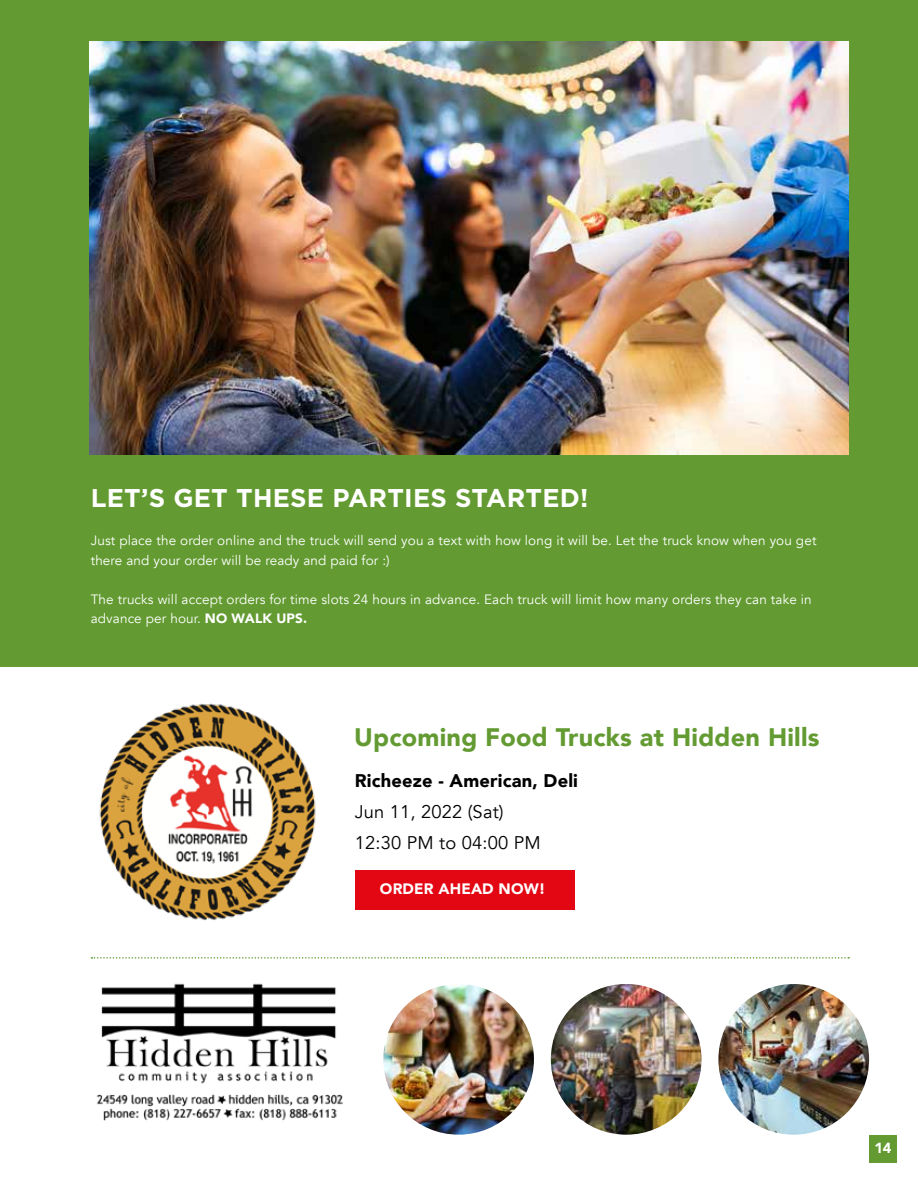
<style>
.page{position:relative;width:918px;height:1188px;background:#fff}
.page>*{position:absolute;margin:0;border:0;box-sizing:border-box;transform-origin:0 0}
.t1{font:700 25.65px "Gotham HTF";letter-spacing:.01em;color:#fff}
.t2{font:900 25.35px "Avenir";letter-spacing:.01em;color:#639b32}
.t3{font:18.3px/30.8px "Avenir";letter-spacing:.01em;color:#000}
.t4{font:900 18.3px "Avenir";letter-spacing:.01em;color:#000}
.t5{font:900 15.15px "Avenir";letter-spacing:.01em;color:#fff}
.t6{font:900 14.7px "Avenir";color:#fff}
.t7{font:13.5px/19.5px "Avenir";letter-spacing:.01em;color:#fff}
.s1{font-weight:900}
</style>
<div class="page">
<div style="left:869px;top:1135px;width:28px;height:27px;background:#639b32"></div>
<div style="left:0;top:0;width:918px;height:667px;background:#639b32"></div>
<img style="left:96px;top:983px;width:246px;height:138px">
<svg style="left:91px;top:957px;width:758px;height:2px"></svg>
<img style="left:383px;top:984px;width:151px;height:151px;border-radius:75px">
<img style="left:551px;top:984px;width:151px;height:151px;border-radius:75px">
<img style="left:718px;top:984px;width:151px;height:151px;border-radius:75px">
<img style="left:99px;top:703px;width:217px;height:218px">
<div style="left:355px;top:870px;width:220px;height:40px;background:#e30613"></div>
<img style="left:89px;top:41px;width:760px;height:414px">
<h1 class="t1" style="left:91px;top:483px;width:499px">LET’S GET THESE PARTIES STARTED!</h1>
<p class="t7" style="left:91px;top:531px;width:727px">Just place the order online and the truck will send you a text with how long it will be. Let the truck know when you get there and your order will be ready and paid for :)</p>
<p class="t7" style="left:91px;top:590px;width:723px">The trucks will accept orders for time slots 24 hours in advance. Each truck will limit how many orders they can take in advance per hour. <span class="s1">NO WALK UPS.</span></p>
<h2 class="t2" style="left:354px;top:715px;width:467px">Upcoming Food Trucks at Hidden Hills</h2>
<h3 class="t4" style="left:355px;top:765px;width:225px">Richeeze - American, Deli</h3>
<h3 class="t3" style="left:355px;top:797px;width:187px">Jun 11, 2022 (Sat)<br>12:30 PM to 04:00 PM</h3>
<p class="t5" style="left:380px;top:876px;width:167px">ORDER AHEAD NOW!</p>
<p class="t6" style="left:874px;top:1136px;width:18px">14</p>
</div>
